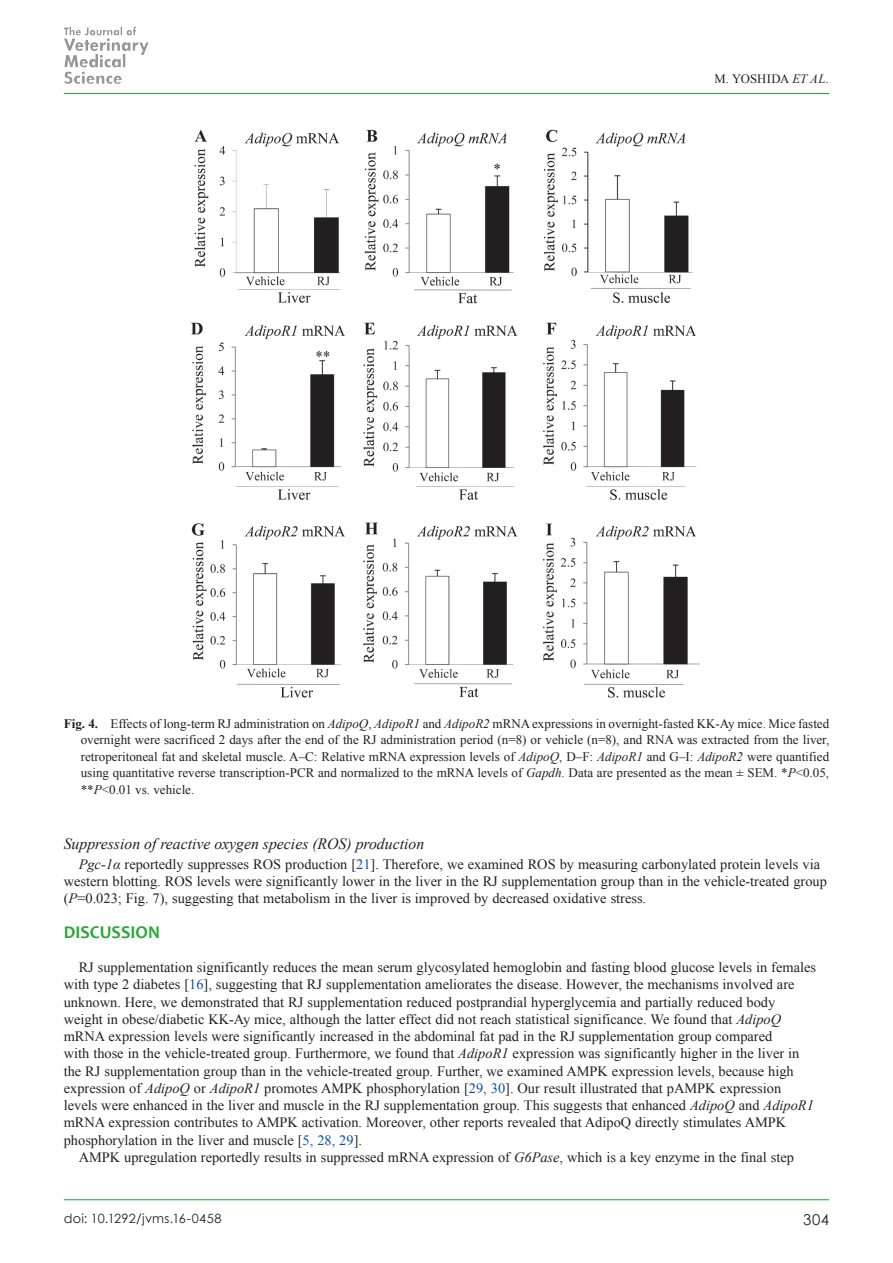
<style>
.page{position:relative;width:893px;height:1263px;background:#fff}
.page>*{position:absolute;margin:0;border:0;box-sizing:border-box;transform-origin:0 0}
.t1{font:700 18px "Candara";color:#2aa738}
.t2{font:italic 15.75px "Times New Roman";color:#231f20}
.t3{font:15px "Century Gothic";color:#231f20}
.t4{font:14.25px/17.2px "Times New Roman";color:#231f20}
.t5{font:13.05px/16.5px "Times New Roman";color:#231f20;text-align:justify}
.t6{font:12.75px "Century Gothic";letter-spacing:.02em;color:#231f20}
.t7{font:12.75px "Times New Roman";color:#231f20}
.s1{font-style:italic}
.s2{font-weight:700}
.s3{color:#0d4da1}
</style>
<div class="page">
<img style="left:64px;top:27px;width:74px;height:24px">
<hr style="left:64px;top:93px;width:765px;height:1px;background:#2aa738">
<hr style="left:64px;top:1199px;width:765px;height:1px;background:#2aa738">
<img style="left:191px;top:129px;width:509px;height:569px">
<p class="t7" style="left:714px;top:70px;width:116px">M. YOSHIDA <span class="s1">ET AL.</span></p>
<p class="t5" style="left:81px;top:715px;width:750px;text-indent:-17px"><span class="s2">Fig. 4.</span> Effects of long-term RJ administration on <span class="s1">AdipoQ</span>, <span class="s1">AdipoR1</span> and <span class="s1">AdipoR2</span> mRNA expressions in overnight-fasted KK-Ay mice. Mice fasted overnight were sacrificed 2 days after the end of the RJ administration period (n=8) or vehicle (n=8), and RNA was extracted from the liver, retroperitoneal fat and skeletal muscle. A–C: Relative mRNA expression levels of <span class="s1">AdipoQ</span>, D–F: <span class="s1">AdipoR1</span> and G–I: <span class="s1">AdipoR2</span> were quantified using quantitative reverse transcription-PCR and normalized to the mRNA levels of <span class="s1">Gapdh</span>. Data are presented as the mean ± SEM. *<span class="s1">P</span>&lt;0.05, **<span class="s1">P</span>&lt;0.01 vs. vehicle.</p>
<p class="t2" style="left:64px;top:833px;width:362px">Suppression of reactive oxygen species (ROS) production</p>
<p class="t4" style="left:64px;top:855px;width:765px;text-indent:15px"><span class="s1">Pgc-1α</span> reportedly suppresses ROS production [<span class="s3">21</span>]. Therefore, we examined ROS by measuring carbonylated protein levels via western blotting. ROS levels were significantly lower in the liver in the RJ supplementation group than in the vehicle-treated group (<span class="s1">P</span>=0.023; Fig. 7), suggesting that metabolism in the liver is improved by decreased oxidative stress.</p>
<p class="t1" style="left:64px;top:920px;width:98px">DISCUSSION</p>
<p class="t4" style="left:79px;top:958px;width:739px">RJ supplementation significantly reduces the mean serum glycosylated hemoglobin and fasting blood glucose levels in females</p>
<p class="t4" style="left:64px;top:976px;width:732px">with type 2 diabetes [<span class="s3">16</span>], suggesting that RJ supplementation ameliorates the disease. However, the mechanisms involved are</p>
<p class="t4" style="left:64px;top:993px;width:713px">unknown. Here, we demonstrated that RJ supplementation reduced postprandial hyperglycemia and partially reduced body</p>
<p class="t4" style="left:64px;top:1010px;width:719px">weight in obese/diabetic KK-Ay mice, although the latter effect did not reach statistical significance. We found that <span class="s1">AdipoQ</span></p>
<p class="t4" style="left:64px;top:1027px;width:710px">mRNA expression levels were significantly increased in the abdominal fat pad in the RJ supplementation group compared</p>
<p class="t4" style="left:64px;top:1045px;width:737px">with those in the vehicle-treated group. Furthermore, we found that <span class="s1">AdipoR1</span> expression was significantly higher in the liver in</p>
<p class="t4" style="left:64px;top:1062px;width:731px">the RJ supplementation group than in the vehicle-treated group. Further, we examined AMPK expression levels, because high</p>
<p class="t4" style="left:64px;top:1079px;width:719px">expression of <span class="s1">AdipoQ</span> or <span class="s1">AdipoR1</span> promotes AMPK phosphorylation [<span class="s3">29, 30</span>]. Our result illustrated that pAMPK expression</p>
<p class="t4" style="left:64px;top:1096px;width:752px">levels were enhanced in the liver and muscle in the RJ supplementation group. This suggests that enhanced <span class="s1">AdipoQ</span> and <span class="s1">AdipoR1</span></p>
<p class="t4" style="left:64px;top:1114px;width:724px">mRNA expression contributes to AMPK activation. Moreover, other reports revealed that AdipoQ directly stimulates AMPK</p>
<p class="t4" style="left:64px;top:1131px;width:300px">phosphorylation in the liver and muscle [<span class="s3">5, 28, 29</span>].</p>
<p class="t4" style="left:79px;top:1148px;width:717px">AMPK upregulation reportedly results in suppressed mRNA expression of <span class="s1">G6Pase</span>, which is a key enzyme in the final step</p>
<p class="t6" style="left:64px;top:1209px;width:159px">doi: 10.1292/jvms.16-0458</p>
<p class="t3" style="left:803px;top:1209px;width:27px">304</p>
</div>
